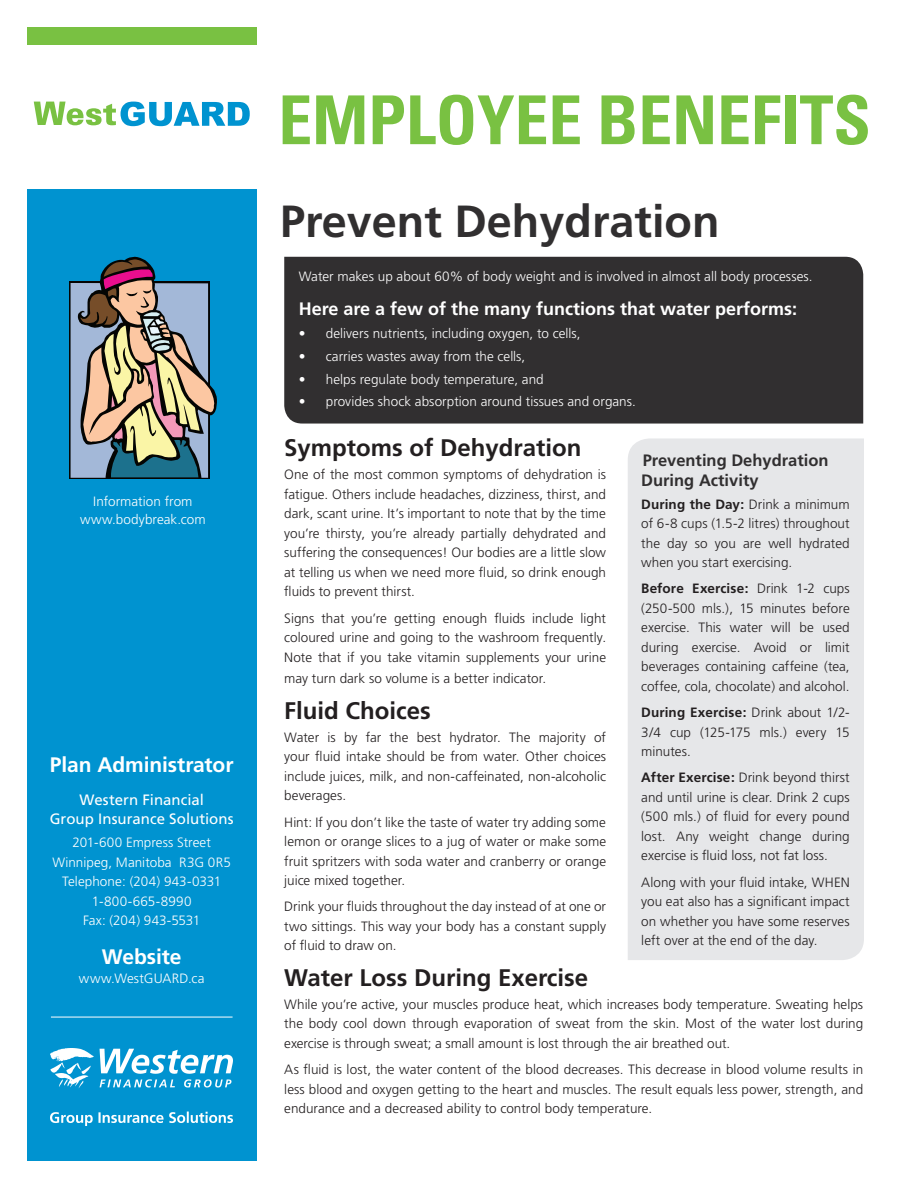
<style>
.page{position:relative;width:918px;height:1188px;background:#fff}
.page>*{position:absolute;margin:0;border:0;box-sizing:border-box;transform-origin:0 0}
.t1{font:700 condensed 67.5px "Univers";color:#79c142}
.t2{font:700 45px "Frutiger";color:#312f30}
.Subhead{font:700 24px "Frutiger";color:#231f20}
.sidebar_subhead{font:700 21px "Frutiger";letter-spacing:-.005em;color:#fff}
.SubSubHead{font:700 18px "Frutiger";color:#fff}
.SubSubHead-2{font:700 16.5px/19.8px "Frutiger";color:#312f30}
.sidebar_text{font:15px "Frutiger";color:#fff}
.Body{font:300 13.5px/19.5px "Frutiger";color:#231f20;text-align:justify}
.BlackBoxText{font:300 13.5px "Frutiger";color:#fff}
.sidebar_text-2{font:300 13.5px "Frutiger";letter-spacing:.005em;color:#fff}
.s1{font-weight:700}
</style>
<div class="page">
<div style="left:27px;top:189px;width:229px;height:972px;background:#0093d0"></div>
<div style="left:27px;top:27px;width:229px;height:17px;background:#79c142"></div>
<svg style="left:34px;top:102px;width:216px;height:24px"></svg>
<img style="left:51px;top:1048px;width:182px;height:78px">
<hr style="left:51px;top:1017px;width:182px;height:1px;background:#fff">
<div style="left:284px;top:257px;width:579px;height:167px;background:#312f30"></div>
<div style="left:71px;top:283px;width:137px;height:195px;background:#a3b8d8"></div>
<svg style="left:78px;top:257px;width:139px;height:222px"></svg>
<div style="left:628px;top:438px;width:236px;height:522px;background:#e6e7e9"></div>
<p class="sidebar_text-2" style="left:93px;top:494px;width:101px">Information from</p>
<p class="sidebar_text-2" style="left:80px;top:512px;width:127px">www.bodybreak.com</p>
<p class="sidebar_subhead" style="left:50px;top:752px;width:185px">Plan Administrator</p>
<p class="sidebar_text" style="left:80px;top:791px;width:126px">Western Financial</p>
<p class="sidebar_text" style="left:50px;top:810px;width:186px">Group Insurance Solutions</p>
<p class="sidebar_text-2" style="left:73px;top:835px;width:140px">201-600 Empress Street</p>
<p class="sidebar_text-2" style="left:53px;top:854px;width:180px">Winnipeg, Manitoba R3G 0R5</p>
<p class="sidebar_text-2" style="left:62px;top:874px;width:161px">Telephone: (204) 943-0331</p>
<p class="sidebar_text-2" style="left:92px;top:893px;width:101px">1-800-665-8990</p>
<p class="sidebar_text-2" style="left:83px;top:913px;width:119px">Fax: (204) 943-5531</p>
<p class="sidebar_subhead" style="left:102px;top:944px;width:81px">Website</p>
<p class="sidebar_text-2" style="left:79px;top:971px;width:127px">www.WestGUARD.ca</p>
<p class="t1" style="left:278px;top:79px;width:594px">EMPLOYEE BENEFITS</p>
<p class="t2" style="left:280px;top:195px;width:441px">Prevent Dehydration</p>
<p class="BlackBoxText" style="left:299px;top:269px;width:515px">Water makes up about 60% of body weight and is involved in almost all body processes.</p>
<p class="SubSubHead" style="left:299px;top:298px;width:500px">Here are a few of the many functions that water performs:</p>
<p class="BlackBoxText" style="left:299px;top:326px;width:283px">• delivers nutrients, including oxygen, to cells,</p>
<p class="BlackBoxText" style="left:299px;top:349px;width:228px">• carries wastes away from the cells,</p>
<p class="BlackBoxText" style="left:299px;top:371px;width:246px">• helps regulate body temperature, and</p>
<p class="BlackBoxText" style="left:299px;top:394px;width:339px">• provides shock absorption around tissues and organs.</p>
<p class="Subhead" style="left:284px;top:434px;width:299px">Symptoms of Dehydration</p>
<p class="Body" style="left:284px;top:465px;width:323px">One of the most common symptoms of dehydration is fatigue. Others include headaches, dizziness, thirst, and dark, scant urine. It’s important to note that by the time you’re thirsty, you’re already partially dehydrated and suffering the consequences! Our bodies are a little slow at telling us when we need more fluid, so drink enough fluids to prevent thirst.</p>
<p class="Body" style="left:284px;top:609px;width:323px">Signs that you’re getting enough fluids include light coloured urine and going to the washroom frequently.<br>Note that if you take vitamin supplements your urine</p>
<p class="Body" style="left:284px;top:669px;width:263px">may turn dark so volume is a better indicator.</p>
<p class="Subhead" style="left:284px;top:696px;width:148px">Fluid Choices</p>
<p class="Body" style="left:284px;top:728px;width:323px">Water is by far the best hydrator. The majority of your fluid intake should be from water. Other choices include juices, milk, and non-caffeinated, non-alcoholic beverages.</p>
<p class="Body" style="left:284px;top:812px;width:323px">Hint: If you don’t like the taste of water try adding some lemon or orange slices to a jug of water or make some fruit spritzers with soda water and cranberry or orange juice mixed together.</p>
<p class="Body" style="left:284px;top:897px;width:323px">Drink your fluids throughout the day instead of at one or two sittings. This way your body has a constant supply of fluid to draw on.</p>
<p class="Subhead" style="left:284px;top:964px;width:306px">Water Loss During Exercise</p>
<p class="Body" style="left:284px;top:995px;width:580px">While you’re active, your muscles produce heat, which increases body temperature. Sweating helps the body cool down through evaporation of sweat from the skin. Most of the water lost during exercise is through sweat; a small amount is lost through the air breathed out.</p>
<p class="Body" style="left:284px;top:1060px;width:580px">As fluid is lost, the water content of the blood decreases. This decrease in blood volume results in less blood and oxygen getting to the heart and muscles. The result equals less power, strength, and endurance and a decreased ability to control body temperature.</p>
<p class="SubSubHead-2" style="left:641px;top:450px;width:189px">Preventing Dehydration<br>During Activity</p>
<p class="Body" style="left:641px;top:494px;width:210px"><span class="s1">During the Day:</span> Drink a minimum of 6-8 cups (1.5-2 litres) throughout the day so you are well hydrated when you start exercising.</p>
<p class="Body" style="left:641px;top:579px;width:210px"><span class="s1">Before Exercise:</span> Drink 1-2 cups (250-500 mls.), 15 minutes before exercise. This water will be used during exercise. Avoid or limit beverages containing caffeine (tea, coffee, cola, chocolate) and alcohol.</p>
<p class="Body" style="left:641px;top:703px;width:210px"><span class="s1">During Exercise:</span> Drink about 1/2- 3/4 cup (125-175 mls.) every 15 minutes.</p>
<p class="Body" style="left:641px;top:768px;width:210px"><span class="s1">After Exercise:</span> Drink beyond thirst and until urine is clear. Drink 2 cups (500 mls.) of fluid for every pound lost. Any weight change during exercise is fluid loss, not fat loss.</p>
<p class="Body" style="left:641px;top:872px;width:210px">Along with your fluid intake, WHEN you eat also has a significant impact on whether you have some reserves left over at the end of the day.</p>
</div>
